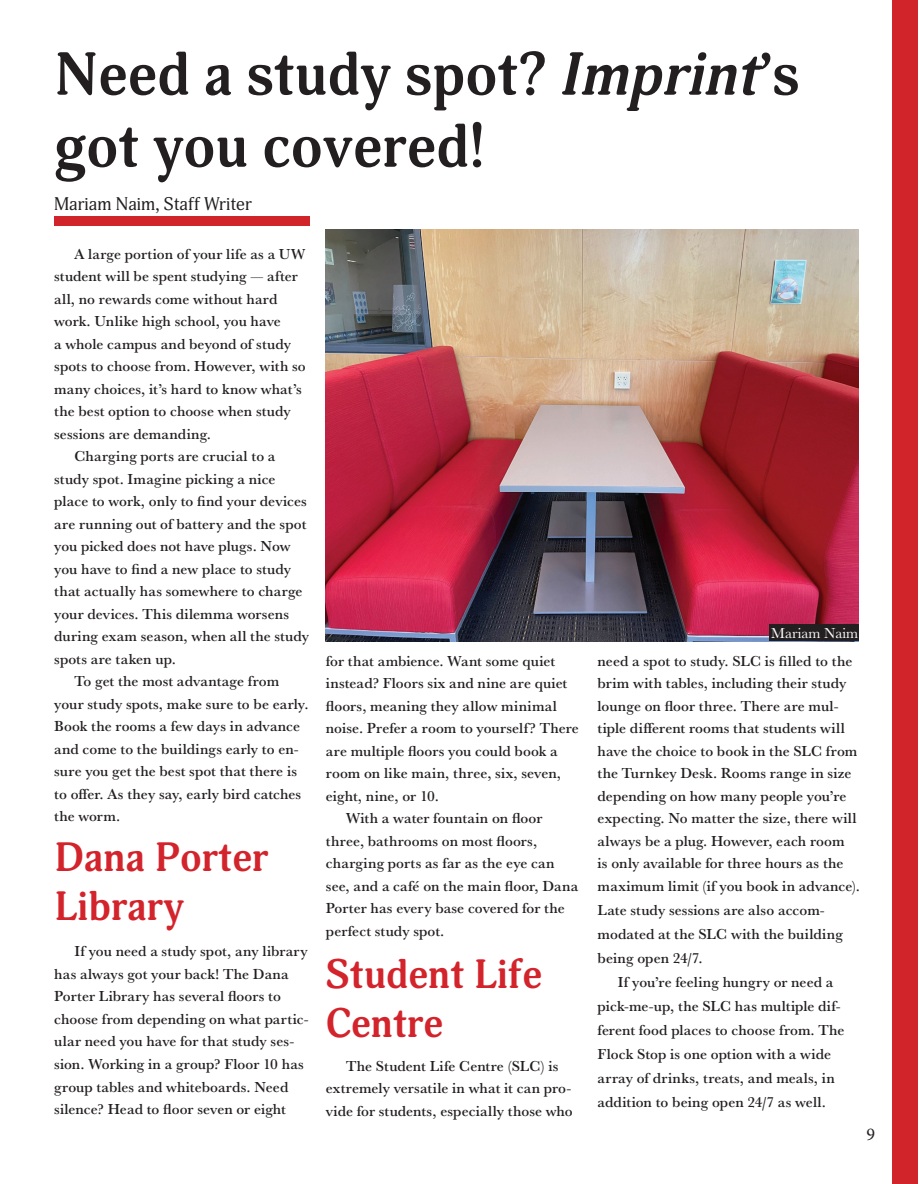
<style>
.page{position:relative;width:923px;height:1184px;background:#fff}
.page>*{position:absolute;margin:0;border:0;box-sizing:border-box;transform-origin:0 0}
.t1{font:700 60px/72px "Adonis";color:#231f20}
.t2{font:700 40.5px/48.6px "Adonis";color:#d3232b}
.t3{font:18px "Adonis";color:#231f20}
.t4{font:18px "Minion Pro";color:#231f20}
.t5{font:500 15px/22.5px "Baskerville URW";letter-spacing:.01em;color:#231f20}
.t6{font:15px "Baskerville";color:#fff}
.s1{font-style:italic}
</style>
<div class="page">
<div style="left:54px;top:216px;width:256px;height:9px;background:#d1232a"></div>
<div style="left:892px;top:0;width:26px;height:1184px;background:#d1232a"></div>
<img style="left:326px;top:230px;width:532px;height:411px">
<div style="left:769px;top:624px;width:89px;height:16px;background:#231f20"></div>
<h1 class="t1" style="left:54px;top:40px;width:747px">Need a study spot? <span class="s1">Imprint</span>’s got you covered!</h1>
<p class="t3" style="left:54px;top:193px;width:199px">Mariam Naim, Staff Writer</p>
<p class="t5" style="left:74px;top:242px;width:232px">A large portion of your life as a UW</p>
<p class="t5" style="left:54px;top:264px;width:245px">student will be spent studying — after</p>
<p class="t5" style="left:54px;top:287px;width:225px">all, no rewards come without hard</p>
<p class="t5" style="left:54px;top:309px;width:228px">work. Unlike high school, you have</p>
<p class="t5" style="left:54px;top:332px;width:238px">a whole campus and beyond of study</p>
<p class="t5" style="left:54px;top:354px;width:253px">spots to choose from. However, with so</p>
<p class="t5" style="left:54px;top:377px;width:249px">many choices, it’s hard to know what’s</p>
<p class="t5" style="left:54px;top:399px;width:238px">the best option to choose when study</p>
<p class="t5" style="left:54px;top:422px;width:158px">sessions are demanding.</p>
<p class="t5" style="left:74px;top:444px;width:203px">Charging ports are crucial to a</p>
<p class="t5" style="left:54px;top:467px;width:223px">study spot. Imagine picking a nice</p>
<p class="t5" style="left:54px;top:489px;width:254px">place to work, only to find your devices</p>
<p class="t5" style="left:54px;top:512px;width:254px">are running out of battery and the spot</p>
<p class="t5" style="left:54px;top:534px;width:238px">you picked does not have plugs. Now</p>
<p class="t5" style="left:54px;top:557px;width:238px">you have to find a new place to study</p>
<p class="t5" style="left:54px;top:579px;width:250px">that actually has somewhere to charge</p>
<p class="t5" style="left:54px;top:602px;width:236px">your devices. This dilemma worsens</p>
<p class="t5" style="left:54px;top:624px;width:256px">during exam season, when all the study</p>
<p class="t5" style="left:54px;top:647px;width:123px">spots are taken up.</p>
<p class="t5" style="left:74px;top:669px;width:206px">To get the most advantage from</p>
<p class="t5" style="left:54px;top:692px;width:256px">your study spots, make sure to be early.</p>
<p class="t5" style="left:54px;top:714px;width:247px">Book the rooms a few days in advance</p>
<p class="t5" style="left:54px;top:737px;width:246px">and come to the buildings early to en-</p>
<p class="t5" style="left:54px;top:759px;width:244px">sure you get the best spot that there is</p>
<p class="t5" style="left:54px;top:782px;width:249px">to offer. As they say, early bird catches</p>
<p class="t5" style="left:54px;top:804px;width:68px">the worm.</p>
<p class="t6" style="left:771px;top:623px;width:89px">Mariam Naim</p>
<p class="t5" style="left:326px;top:649px;width:231px">for that ambience. Want some quiet</p>
<p class="t5" style="left:326px;top:671px;width:243px">instead? Floors six and nine are quiet</p>
<p class="t5" style="left:326px;top:694px;width:232px">floors, meaning they allow minimal</p>
<p class="t5" style="left:326px;top:716px;width:254px">noise. Prefer a room to yourself? There</p>
<p class="t5" style="left:326px;top:739px;width:233px">are multiple floors you could book a</p>
<p class="t5" style="left:326px;top:761px;width:237px">room on like main, three, six, seven,</p>
<p class="t5" style="left:326px;top:784px;width:115px">eight, nine, or 10.</p>
<p class="t5" style="left:346px;top:806px;width:198px">With a water fountain on floor</p>
<p class="t5" style="left:326px;top:829px;width:213px">three, bathrooms on most floors,</p>
<p class="t5" style="left:326px;top:851px;width:230px">charging ports as far as the eye can</p>
<p class="t5" style="left:326px;top:874px;width:254px">see, and a café on the main floor, Dana</p>
<p class="t5" style="left:326px;top:896px;width:240px">Porter has every base covered for the</p>
<p class="t5" style="left:326px;top:919px;width:120px">perfect study spot.</p>
<p class="t5" style="left:597px;top:649px;width:264px">need a spot to study. SLC is filled to the brim with tables, including their study lounge on floor three. There are mul&shy;tiple different rooms that students will have the choice to book in the SLC from the Turnkey Desk. Rooms range in size depending on how many people you’re expecting. No matter the size, there will always be a plug. However, each room<br>is only available for three hours as the maximum limit (if you book in advance).</p>
<p class="t5" style="left:597px;top:897px;width:247px;line-height:24px">Late study sessions are also accom&shy;modated at the SLC with the building being open 24/7.</p>
<p class="t5" style="left:597px;top:969px;width:248px;line-height:24px;text-indent:20px">If you’re feeling hungry or need a pick-me-up, the SLC has multiple dif&shy;ferent food places to choose from. The Flock Stop is one option with a wide array of drinks, treats, and meals, in addition to being open 24/7 as well.</p>
<h2 class="t2" style="left:54px;top:834px;width:216px">Dana Porter<br>Library</h2>
<p class="t5" style="left:54px;top:939px;width:256px;text-indent:20px">If you need a study spot, any library has always got your back! The Dana Porter Library has several floors to choose from depending on what partic&shy;ular need you have for that study ses&shy;sion. Working in a group? Floor 10 has group tables and whiteboards. Need silence? Head to floor seven or eight</p>
<h2 class="t2" style="left:325px;top:951px;width:219px">Student Life<br>Centre</h2>
<p class="t5" style="left:326px;top:1054px;width:248px;text-align:center">The Student Life Centre (SLC) is extremely versatile in what it can pro&shy;vide for students, especially those who</p>
<p class="t4" style="left:866px;top:1122px;width:10px">9</p>
</div>
